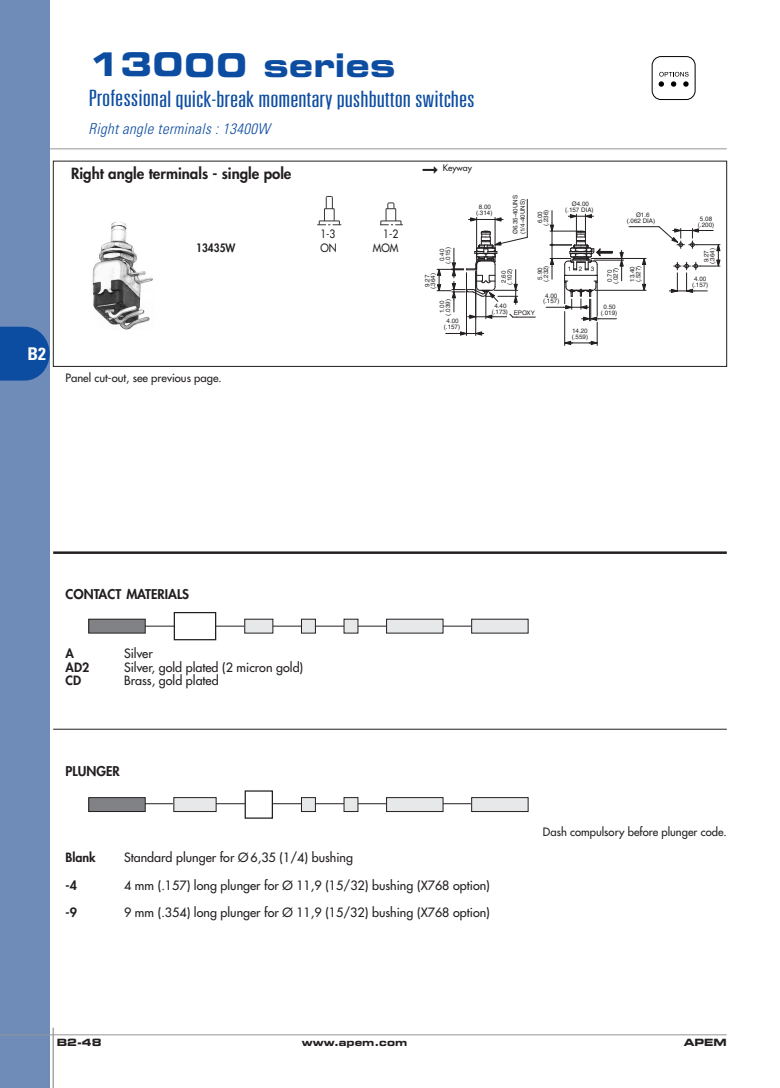
<style>
.page{position:relative;width:780px;height:1088px;background:#fff}
.page>*{position:absolute;margin:0;border:0;box-sizing:border-box;transform-origin:0 0}
.t1{font:700 expanded 32.5px "Square 721 BT";color:#0d4da1}
.t2{font:300 ultra-condensed 22.5px "Univers";color:#0d4da1;scale:1.3 1}
.t3{font:700 condensed 17.5px "Univers";color:#fff}
.t4{font:800 15px "Futura";color:#231f20}
.t5{font:italic 300 condensed 15px "Univers";letter-spacing:.02em;color:#0d4da1}
.t6{font:800 13.12px "Futura";color:#231f20}
.t7{font:12.5px "Futura";color:#231f20}
.t8{font:800 12.5px "Futura";color:#231f20}
.t9{font:11.25px "Futura";color:#231f20}
.t10{font:11.25px "Futura";color:#231f20;scale:.9 1}
.t11{font:800 11.25px "Futura";color:#231f20;scale:.9 1}
.t12{font:700 expanded 10px "Square 721 BT";color:#231f20}
.t13{font:8.75px "Futura";color:#231f20}
.t14{font:6.25px/5.9px "Helvetica";color:#231f20;text-align:center}
</style>
<div class="page">
<div style="left:0;top:0;width:50px;height:1088px;background:#6f8cb8"></div>
<hr style="left:0;top:1034px;width:726px;height:1px;background:#939598">
<hr style="left:53px;top:1028px;width:1px;height:60px;background:#939598">
<hr style="left:50px;top:149px;width:676px;height:1px;background:#939598">
<svg style="left:0;top:327px;width:50px;height:54px;background:#1854a3"></svg>
<svg style="left:658px;top:72px;width:30px;height:15px"></svg>
<div style="left:652px;top:56px;width:43px;height:44px;border:1px solid #000;border-radius:9px"></div>
<hr style="left:144px;top:626px;width:343px;height:1px;background:#231f20">
<div style="left:89px;top:619px;width:56px;height:14px;background:#808285"></div>
<div style="left:89px;top:619px;width:56px;height:14px;border:1px solid #231f20"></div>
<div style="left:174px;top:612px;width:42px;height:28px;background:#fff"></div>
<div style="left:174px;top:612px;width:42px;height:28px;border:1px solid #231f20"></div>
<div style="left:245px;top:619px;width:28px;height:14px;background:#e7e8e9"></div>
<div style="left:301px;top:619px;width:14px;height:14px;background:#e7e8e9"></div>
<div style="left:301px;top:619px;width:14px;height:14px;border:1px solid #231f20"></div>
<div style="left:344px;top:619px;width:14px;height:14px;background:#e7e8e9"></div>
<div style="left:386px;top:619px;width:57px;height:14px;background:#e7e8e9"></div>
<div style="left:471px;top:619px;width:57px;height:14px;background:#e7e8e9"></div>
<hr style="left:53px;top:729px;width:673px;height:1px;background:#231f20">
<hr style="left:144px;top:803px;width:345px;height:1px;background:#231f20">
<div style="left:89px;top:797px;width:56px;height:14px;background:#808285"></div>
<div style="left:89px;top:797px;width:56px;height:15px;border:1px solid #231f20"></div>
<div style="left:174px;top:797px;width:42px;height:14px;background:#e7e8e9"></div>
<div style="left:174px;top:797px;width:42px;height:15px;border:1px solid #231f20"></div>
<div style="left:245px;top:791px;width:27px;height:27px;background:#fff"></div>
<div style="left:244px;top:790px;width:29px;height:29px;border:1px solid #231f20"></div>
<div style="left:301px;top:797px;width:14px;height:14px;background:#e7e8e9"></div>
<div style="left:301px;top:797px;width:14px;height:15px;border:1px solid #231f20"></div>
<div style="left:344px;top:797px;width:14px;height:14px;background:#e7e8e9"></div>
<div style="left:344px;top:797px;width:14px;height:15px;border:1px solid #231f20"></div>
<div style="left:386px;top:797px;width:57px;height:14px;background:#e7e8e9"></div>
<div style="left:386px;top:797px;width:57px;height:15px;border:1px solid #231f20"></div>
<div style="left:471px;top:797px;width:57px;height:14px;background:#e7e8e9"></div>
<div style="left:471px;top:797px;width:57px;height:15px;border:1px solid #231f20"></div>
<hr style="left:53px;top:551px;width:673px;height:3px;background:#231f20">
<img style="left:92px;top:222px;width:61px;height:107px">
<hr style="left:594px;top:258px;width:52px;height:1px;background:#231f20">
<hr style="left:595px;top:290px;width:51px;height:1px;background:#231f20">
<hr style="left:527px;top:199px;width:1px;height:38px;background:#231f20">
<hr style="left:475px;top:271px;width:1px;height:64px;background:#231f20">
<hr style="left:466px;top:273px;width:1px;height:62px;background:#231f20">
<hr style="left:476px;top:217px;width:1px;height:45px;background:#231f20">
<hr style="left:494px;top:217px;width:1px;height:45px;background:#231f20">
<hr style="left:629px;top:226px;width:30px;height:1px;background:#231f20">
<svg style="left:658px;top:226px;width:62px;height:67px"></svg>
<svg style="left:468px;top:217px;width:35px;height:5px"></svg>
<svg style="left:446px;top:331px;width:37px;height:5px"></svg>
<svg style="left:436px;top:230px;width:99px;height:89px"></svg>
<svg style="left:641px;top:259px;width:5px;height:32px"></svg>
<svg style="left:546px;top:211px;width:78px;height:134px"></svg>
<svg style="left:317px;top:196px;width:24px;height:29px"></svg>
<svg style="left:380px;top:202px;width:23px;height:23px"></svg>
<h3 class="t3" style="left:28px;top:347px;width:20px">B2</h3>
<h1 class="t1" style="left:89px;top:53px;width:308px">13000 series</h1>
<h2 class="t2" style="left:89px;top:90px;width:298px">Professionalquick-break momentarypushbuttonswitches</h2>
<h3 class="t5" style="left:89px;top:123px;width:183px">Right angle terminals : 13400W</h3>
<h3 class="t4" style="left:71px;top:166px;width:222px">Right angle terminals - single pole</h3>
<h3 class="t13" style="left:422px;top:164px;width:51px">➞ Keyway</h3>
<h3 class="t10" style="left:320px;top:228px;width:18px">1-3</h3>
<h3 class="t10" style="left:383px;top:228px;width:18px">1-2</h3>
<h3 class="t11" style="left:196px;top:242px;width:45px">13435W</h3>
<h3 class="t10" style="left:320px;top:242px;width:20px">ON</h3>
<h3 class="t10" style="left:372px;top:242px;width:30px">MOM</h3>
<p class="t14" style="left:445px;top:264px;width:18px;rotate:-90deg">(.015)</p>
<p class="t14" style="left:439px;top:261px;width:14px;rotate:-90deg">0.40</p>
<p class="t14" style="left:479px;top:204px;width:14px">8.00</p>
<p class="t14" style="left:476px;top:211px;width:18px">(.314)</p>
<p class="t14" style="left:512px;top:234px;width:41px;line-height:7.1px;text-align:left;rotate:-90deg">Ø6.35-40UNS (1/4-40UNS)</p>
<p class="t14" style="left:543px;top:226px;width:18px;rotate:-90deg">(.236)</p>
<p class="t14" style="left:537px;top:223px;width:14px;rotate:-90deg">6.00</p>
<p class="t14" style="left:572px;top:201px;width:19px">Ø4.00</p>
<p class="t14" style="left:565px;top:208px;width:30px">(.157 DIA)</p>
<p class="t14" style="left:626px;top:212px;width:30px">Ø1.6 (.062 DIA)</p>
<h3 class="t9" style="left:66px;top:373px;width:158px">Panel cut-out, see previous page.</h3>
<p class="t14" style="left:543px;top:282px;width:18px;rotate:-90deg">(.232)</p>
<p class="t14" style="left:537px;top:280px;width:14px;rotate:-90deg">5.90</p>
<p class="t14" style="left:507px;top:285px;width:18px;rotate:-90deg">(.102)</p>
<p class="t14" style="left:425px;top:287px;width:14px;rotate:-90deg">9.27</p>
<p class="t14" style="left:501px;top:283px;width:14px;rotate:-90deg">2.60</p>
<p class="t14" style="left:439px;top:313px;width:14px;rotate:-90deg">1.00</p>
<p class="t14" style="left:430px;top:289px;width:18px;rotate:-90deg">(.364)</p>
<p class="t14" style="left:545px;top:293px;width:14px">4.00</p>
<p class="t14" style="left:543px;top:299px;width:18px">(.157)</p>
<p class="t14" style="left:445px;top:315px;width:18px;rotate:-90deg">(.039)</p>
<p class="t14" style="left:494px;top:303px;width:14px">4.40</p>
<p class="t14" style="left:491px;top:309px;width:18px">(.173)</p>
<p class="t14" style="left:513px;top:310px;width:23px">EPOXY</p>
<p class="t14" style="left:444px;top:318px;width:18px;line-height:6.5px">4.00 (.157)</p>
<p class="t14" style="left:567px;top:267px;width:5px">1</p>
<p class="t14" style="left:578px;top:267px;width:5px">2</p>
<p class="t14" style="left:590px;top:267px;width:5px">3</p>
<p class="t14" style="left:613px;top:284px;width:18px;rotate:-90deg">(.027)</p>
<p class="t14" style="left:607px;top:282px;width:14px;rotate:-90deg">0.70</p>
<p class="t14" style="left:603px;top:305px;width:14px">0.50</p>
<p class="t14" style="left:601px;top:311px;width:18px">(.019)</p>
<p class="t14" style="left:571px;top:329px;width:18px;text-align:left">14.20 (.559)</p>
<p class="t14" style="left:636px;top:282px;width:18px;rotate:-90deg">(.527)</p>
<p class="t14" style="left:630px;top:282px;width:17px;rotate:-90deg">13.40</p>
<p class="t14" style="left:697px;top:216px;width:18px">5.08 (.200)</p>
<p class="t14" style="left:704px;top:264px;width:18px;rotate:-90deg">9.27 (.364)</p>
<p class="t14" style="left:694px;top:277px;width:14px">4.00</p>
<p class="t14" style="left:692px;top:283px;width:18px">(.157)</p>
<h3 class="t6" style="left:66px;top:588px;width:125px">CONTACT MATERIALS</h3>
<h3 class="t8" style="left:66px;top:647px;width:10px">A</h3>
<h3 class="t7" style="left:124px;top:647px;width:30px">Silver</h3>
<h3 class="t8" style="left:66px;top:661px;width:25px">AD2</h3>
<h3 class="t7" style="left:124px;top:661px;width:181px">Silver, gold plated (2 micron gold)</h3>
<h3 class="t8" style="left:66px;top:675px;width:17px">CD</h3>
<h3 class="t7" style="left:124px;top:674px;width:96px">Brass, gold plated</h3>
<h3 class="t6" style="left:66px;top:765px;width:56px">PLUNGER</h3>
<h3 class="t8" style="left:66px;top:851px;width:32px">Blank</h3>
<h3 class="t7" style="left:124px;top:851px;width:230px">Standard plunger for Ø 6,35 (1/4) bushing</h3>
<h3 class="t8" style="left:66px;top:879px;width:13px">-4</h3>
<h3 class="t7" style="left:124px;top:879px;width:367px">4 mm (.157) long plunger for Ø 11,9 (15/32) bushing (X768 option)</h3>
<h3 class="t8" style="left:66px;top:906px;width:13px">-9</h3>
<h3 class="t7" style="left:124px;top:906px;width:367px">9 mm (.354) long plunger for Ø 11,9 (15/32) bushing (X768 option)</h3>
<h3 class="t9" style="left:543px;top:826px;width:185px">Dash compulsory before plunger code.</h3>
<h3 class="t12" style="left:57px;top:1038px;width:46px">B2-48</h3>
<h3 class="t12" style="left:302px;top:1038px;width:107px">www.apem.com</h3>
<h3 class="t12" style="left:683px;top:1038px;width:45px">APEM</h3>
</div>
